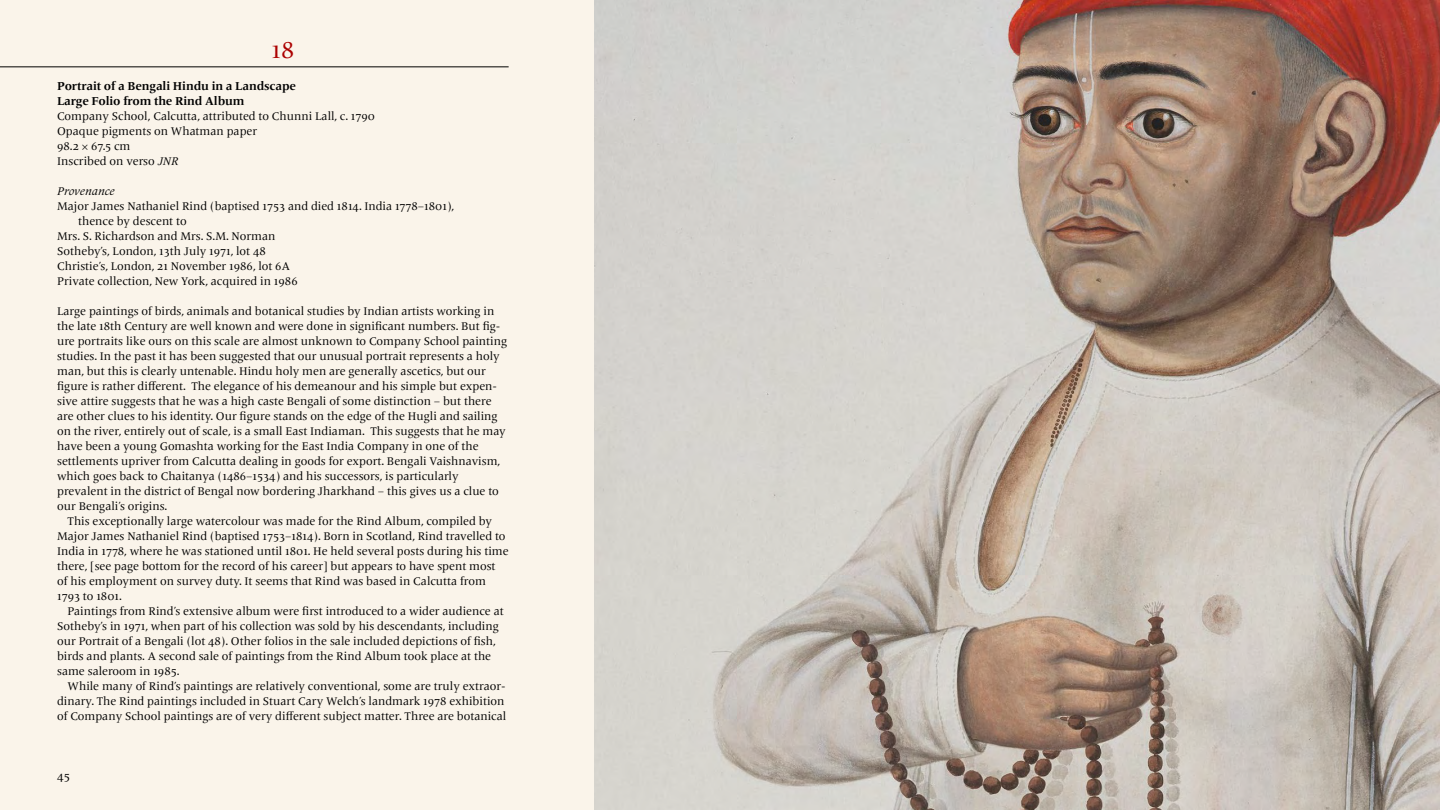
<style>
.page{position:relative;width:1440px;height:810px;background:#faf4ea}
.page>*{position:absolute;margin:0;border:0;box-sizing:border-box;transform-origin:0 0}
.t1{font:24px "Frutiger Serif LT Pro";color:#ac0000}
.t2{font:700 12px/15px "Frutiger Serif LT Pro";letter-spacing:-.01em;color:#000}
.t3{font:12px "Frutiger Serif LT Pro";color:#000}
.t4{font:11.62px/15px "Frutiger Serif LT Pro";color:#000}
.t5{font:italic 11.62px "Frutiger Serif LT Pro";color:#000}
.s1{font-style:italic}
</style>
<div class="page">
<hr style="left:0;top:67px;width:509px;height:1px;background:#000">
<img style="left:594px;top:0;width:846px;height:810px">
<h1 class="t1" style="left:272px;top:36px;width:24px">18</h1>
<p class="t2" style="left:57px;top:79px;width:240px">Portrait of a Bengali Hindu in a Landscape<br>Large Folio from the Rind Album</p>
<p class="t4" style="left:57px;top:109px;width:319px">Company School, Calcutta, attributed to Chunni Lall, c. 1790<br>Opaque pigments on Whatman paper<br>98.2 × 67.5 cm<br>Inscribed on verso <span class="s1">JNR</span></p>
<p class="t5" style="left:57px;top:184px;width:59px">Provenance</p>
<p class="t4" style="left:57px;top:199px;width:399px">Major James Nathaniel Rind (baptised 1753 and died 1814. India 1778–1801),</p>
<p class="t4" style="left:78px;top:214px;width:110px">thence by descent to</p>
<p class="t4" style="left:57px;top:229px;width:220px">Mrs. S. Richardson and Mrs. S.M. Norman</p>
<p class="t4" style="left:57px;top:244px;width:210px">Sotheby’s, London, 13th July 1971, lot 48</p>
<p class="t4" style="left:57px;top:259px;width:234px">Christie’s, London, 21 November 1986, lot 6A</p>
<p class="t4" style="left:57px;top:274px;width:242px">Private collection, New York, acquired in 1986</p>
<p class="t4" style="left:57px;top:304px;width:452px">Large paintings of birds, animals and botanical studies by Indian artists working in the late 18th Century are well known and were done in significant numbers. But fig&shy;ure portraits like ours on this scale are almost unknown to Company School painting studies. In the past it has been suggested that our unusual portrait represents a holy man, but this is clearly untenable. Hindu holy men are generally ascetics, but our figure is rather different. The elegance of his demeanour and his simple but expen&shy;sive attire suggests that he was a high caste Bengali of some distinction – but there are other clues to his identity. Our figure stands on the edge of the Hugli and sailing on the river, entirely out of scale, is a small East Indiaman. This suggests that he may have been a young Gomashta working for the East India Company in one of the settlements upriver from Calcutta dealing in goods for export. Bengali Vaishnavism, which goes back to Chaitanya (1486–1534) and his successors, is particularly prevalent in the district of Bengal now bordering Jharkhand – this gives us a clue to our Bengali’s origins.</p>
<p class="t4" style="left:57px;top:514px;width:453px;text-indent:10px">This exceptionally large watercolour was made for the Rind Album, compiled by Major James Nathaniel Rind (baptised 1753–1814). Born in Scotland, Rind travelled to India in 1778, where he was stationed until 1801. He held several posts during his time there, [see page bottom for the record of his career] but appears to have spent most of his employment on survey duty. It seems that Rind was based in Calcutta from 1793 to 1801.</p>
<p class="t4" style="left:57px;top:604px;width:448px;text-indent:10px">Paintings from Rind’s extensive album were first introduced to a wider audience at Sotheby’s in 1971, when part of his collection was sold by his descendants, including our Portrait of a Bengali (lot 48). Other folios in the sale included depictions of fish, birds and plants. A second sale of paintings from the Rind Album took place at the same saleroom in 1985.</p>
<p class="t4" style="left:57px;top:679px;width:451px;text-indent:10px">While many of Rind’s paintings are relatively conventional, some are truly extraor&shy;dinary. The Rind paintings included in Stuart Cary Welch’s landmark 1978 exhibition of Company School paintings are of very different subject matter. Three are botanical</p>
<p class="t3" style="left:57px;top:769px;width:14px">45</p>
</div>
